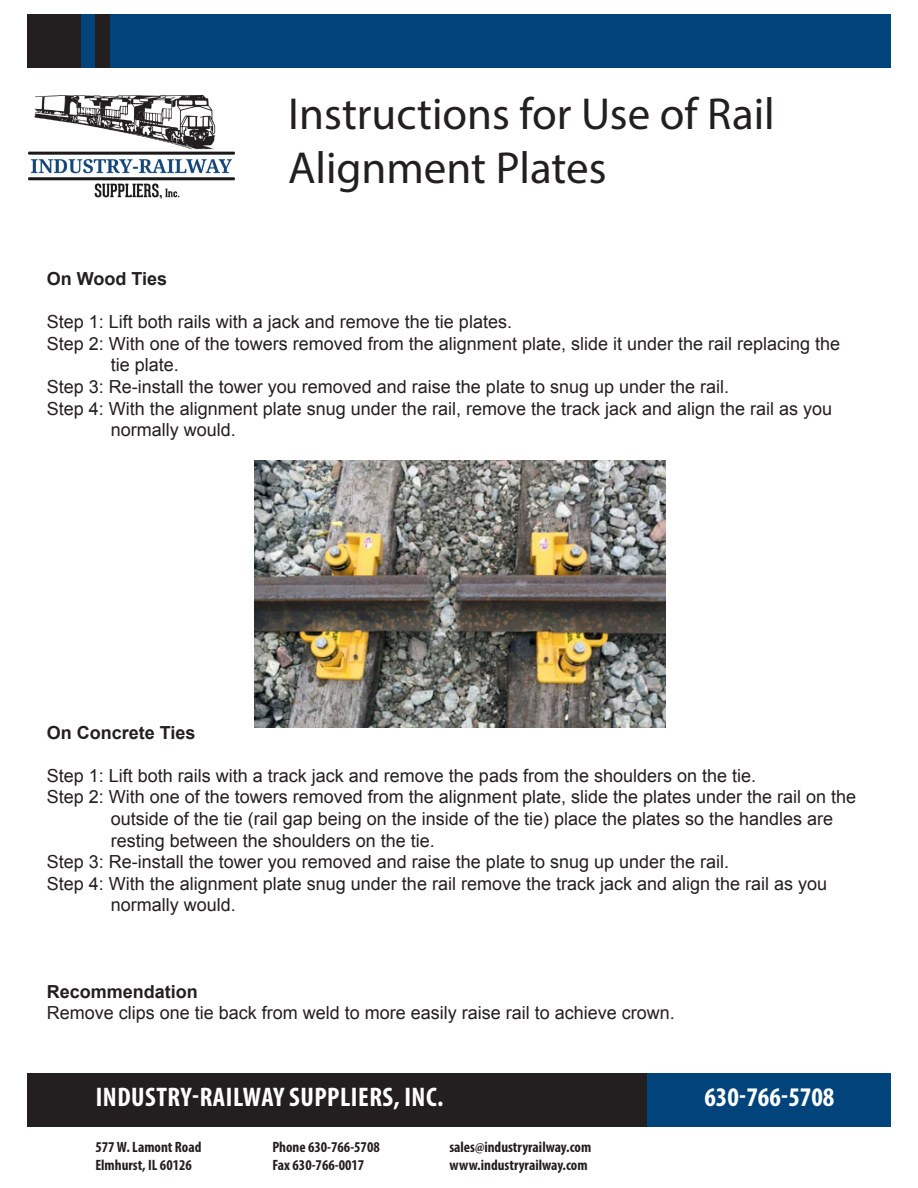
<style>
.page{position:relative;width:918px;height:1188px;background:#fff}
.page>*{position:absolute;margin:0;border:0;box-sizing:border-box;transform-origin:0 0}
.t1{font:45px/54px "Myriad Pro";color:#231f20}
.t2{font:700 condensed 27px "Myriad Pro";letter-spacing:.02em;color:#fff}
.t3{font:700 condensed 27px "Myriad Pro";color:#fff}
.t4{font:18px/21.6px "Arial";color:#231f20}
.t5{font:700 18px "Arial";color:#231f20}
.t6{font:700 condensed 15px "Myriad Pro";color:#231f20}
</style>
<div class="page">
<div style="left:81px;top:14px;width:810px;height:54px;background:#00447b"></div>
<div style="left:27px;top:14px;width:54px;height:54px;background:#231f20"></div>
<div style="left:95px;top:14px;width:15px;height:54px;background:#231f20"></div>
<div style="left:644px;top:1073px;width:247px;height:54px;background:#00447b"></div>
<div style="left:27px;top:1073px;width:619px;height:54px;background:#231f20"></div>
<img style="left:29px;top:95px;width:206px;height:104px">
<img style="left:254px;top:461px;width:412px;height:266px">
<p class="t1" style="left:288px;top:86px;width:488px">Instructions for Use of Rail<br>Alignment Plates</p>
<p class="t5" style="left:47px;top:267px;width:122px">On Wood Ties</p>
<p class="t4" style="left:47px;top:311px;width:467px">Step 1: Lift both rails with a jack and remove the tie plates.</p>
<p class="t4" style="left:111px;top:333px;width:731px;text-indent:-64px">Step 2: With one of the towers removed from the alignment plate, slide it under the rail replacing the tie plate.</p>
<p class="t4" style="left:47px;top:376px;width:684px">Step 3: Re-install the tower you removed and raise the plate to snug up under the rail.</p>
<p class="t4" style="left:111px;top:398px;width:723px;text-indent:-64px">Step 4: With the alignment plate snug under the rail, remove the track jack and align the rail as you normally would.</p>
<p class="t5" style="left:47px;top:720px;width:150px">On Concrete Ties</p>
<p class="t4" style="left:47px;top:765px;width:711px">Step 1: Lift both rails with a track jack and remove the pads from the shoulders on the tie.</p>
<p class="t4" style="left:47px;top:786px;width:811px">Step 2: With one of the towers removed from the alignment plate, slide the plates under the rail on the</p>
<p class="t4" style="left:111px;top:808px;width:724px">outside of the tie (rail gap being on the inside of the tie) place the plates so the handles are</p>
<p class="t4" style="left:111px;top:830px;width:326px">resting between the shoulders on the tie.</p>
<p class="t4" style="left:47px;top:851px;width:684px">Step 3: Re-install the tower you removed and raise the plate to snug up under the rail.</p>
<p class="t4" style="left:111px;top:873px;width:718px;text-indent:-64px">Step 4: With the alignment plate snug under the rail remove the track jack and align the rail as you normally would.</p>
<p class="t5" style="left:47px;top:979px;width:153px">Recommendation</p>
<p class="t4" style="left:47px;top:1002px;width:630px">Remove clips one tie back from weld to more easily raise rail to achieve crown.</p>
<p class="t2" style="left:96px;top:1080px;width:349px">INDUSTRY-RAILWAY SUPPLIERS, INC.</p>
<p class="t3" style="left:704px;top:1080px;width:132px">630-766-5708</p>
<p class="t6" style="left:95px;top:1138px;width:108px">577 W. Lamont Road</p>
<p class="t6" style="left:95px;top:1156px;width:98px">Elmhurst, IL 60126</p>
<p class="t6" style="left:272px;top:1138px;width:109px">Phone 630-766-5708</p>
<p class="t6" style="left:272px;top:1156px;width:93px">Fax 630-766-0017</p>
<p class="t6" style="left:449px;top:1138px;width:143px">sales@industryrailway.com</p>
<p class="t6" style="left:449px;top:1156px;width:140px">www.industryrailway.com</p>
</div>
